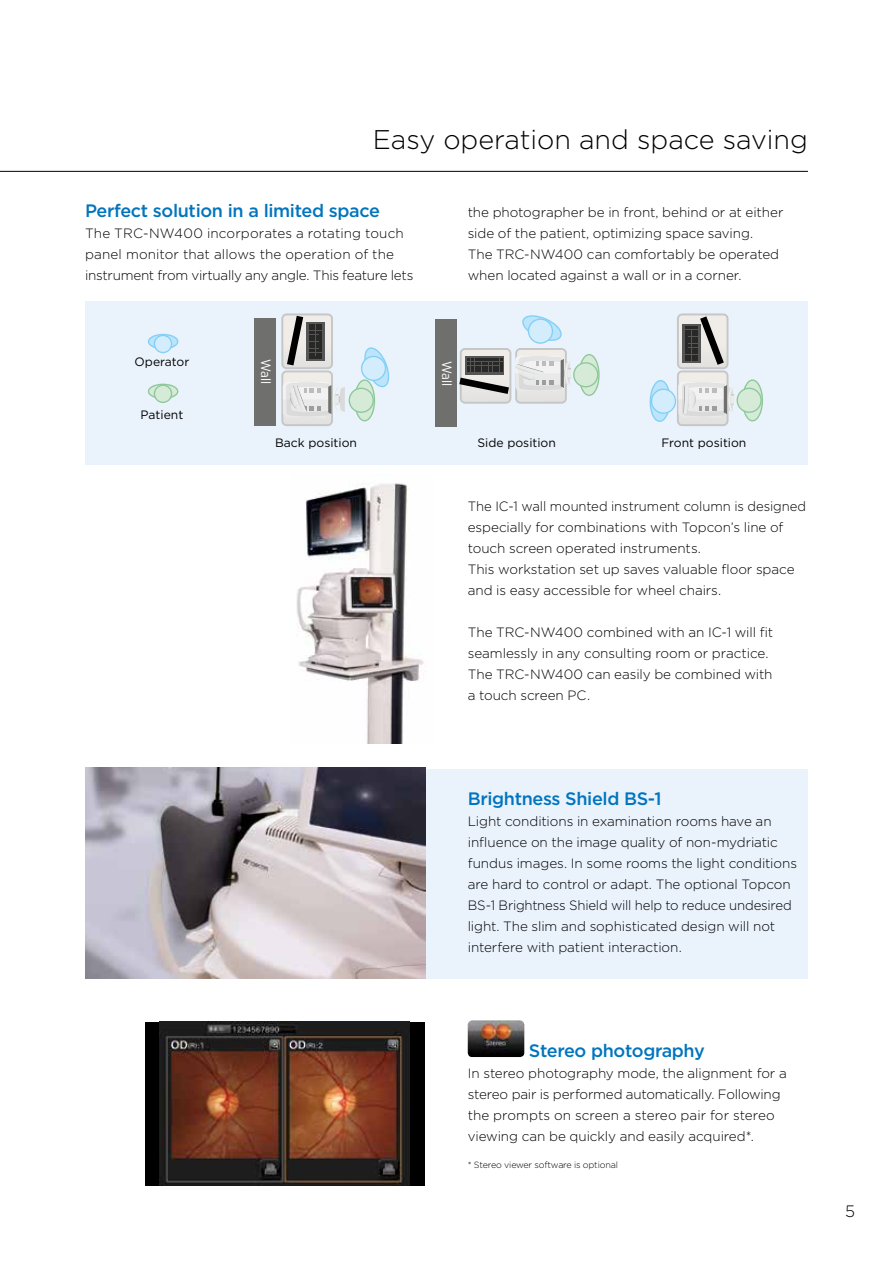
<style>
.page{position:relative;width:893px;height:1263px;background:#fff}
.page>*{position:absolute;margin:0;border:0;box-sizing:border-box;transform-origin:0 0}
.t1{font:300 27px "Gotham";color:#000}
.t2{font:500 18px "Gotham";letter-spacing:-.02em;color:#0075be}
.t3{font:300 16.5px "Gotham";color:#000}
.t4{font:300 13.5px/21px "Gotham";letter-spacing:-.005em;color:#000}
.t5{font:13.5px "Gotham Narrow";color:#fff}
.t6{font:12.15px "Gotham";color:#000}
.t7{font:300 9px "Gotham";letter-spacing:-.02em;color:#000}
</style>
<div class="page">
<div style="left:85px;top:301px;width:723px;height:164px;background:#eaf2fb"></div>
<svg style="left:148px;top:334px;width:30px;height:19px"></svg>
<svg style="left:148px;top:384px;width:30px;height:19px"></svg>
<div style="left:255px;top:318px;width:21px;height:107px;background:#6f6f6e"></div>
<div style="left:436px;top:320px;width:21px;height:107px;background:#6f6f6e"></div>
<svg style="left:459px;top:315px;width:141px;height:89px"></svg>
<svg style="left:281px;top:313px;width:109px;height:113px"></svg>
<svg style="left:650px;top:313px;width:113px;height:113px"></svg>
<img style="left:296px;top:483px;width:128px;height:261px">
<hr style="left:0;top:171px;width:808px;height:1px;background:#000">
<div style="left:85px;top:769px;width:723px;height:209px;background:#eaf2fb"></div>
<img style="left:468px;top:1021px;width:56px;height:36px">
<div style="left:145px;top:1022px;width:280px;height:163px;background:#000"></div>
<img style="left:160px;top:1022px;width:250px;height:163px">
<img style="left:85px;top:768px;width:340px;height:210px">
<h1 class="t1" style="left:373px;top:122px;width:437px">Easy operation and space saving</h1>
<h2 class="t2" style="left:85px;top:199px;width:296px">Perfect solution in a limited space</h2>
<p class="t4" style="left:85px;top:222px;width:330px">The TRC-NW400 incorporates a rotating touch panel monitor that allows the operation of the instrument from virtually any angle. This feature lets</p>
<p class="t4" style="left:468px;top:201px;width:317px">the photographer be in front, behind or at either side of the patient, optimizing space saving.<br>The TRC-NW400 can comfortably be operated when located against a wall or in a corner.</p>
<p class="t6" style="left:135px;top:354px;width:56px">Operator</p>
<p class="t6" style="left:141px;top:407px;width:44px">Patient</p>
<p class="t5" style="left:274px;top:359px;width:27px;rotate:90deg">Wall</p>
<p class="t5" style="left:455px;top:361px;width:27px;rotate:90deg">Wall</p>
<p class="t6" style="left:275px;top:435px;width:83px">Back position</p>
<p class="t6" style="left:477px;top:435px;width:80px">Side position</p>
<p class="t6" style="left:661px;top:435px;width:87px">Front position</p>
<p class="t4" style="left:468px;top:495px;width:340px">The IC-1 wall mounted instrument column is designed especially for combinations with Topcon’s line of touch screen operated instruments.<br>This workstation set up saves valuable floor space and is easy accessible for wheel chairs.</p>
<p class="t4" style="left:468px;top:621px;width:307px">The TRC-NW400 combined with an IC-1 will fit seamlessly in any consulting room or practice.<br>The TRC-NW400 can easily be combined with a touch screen PC.</p>
<h2 class="t2" style="left:468px;top:787px;width:195px">Brightness Shield BS-1</h2>
<p class="t4" style="left:468px;top:810px;width:331px">Light conditions in examination rooms have an influence on the image quality of non-mydriatic fundus images. In some rooms the light conditions are hard to control or adapt. The optional Topcon BS-1 Brightness Shield will help to reduce undesired light. The slim and sophisticated design will not interfere with patient interaction.</p>
<h2 class="t2" style="left:529px;top:1039px;width:177px">Stereo photography</h2>
<p class="t4" style="left:468px;top:1062px;width:320px">In stereo photography mode, the alignment for a stereo pair is performed automatically. Following the prompts on screen a stereo pair for stereo viewing can be quickly and easily acquired*.</p>
<p class="t7" style="left:468px;top:1159px;width:152px">* Stereo viewer software is optional</p>
<p class="t3" style="left:845px;top:1201px;width:11px">5</p>
</div>
